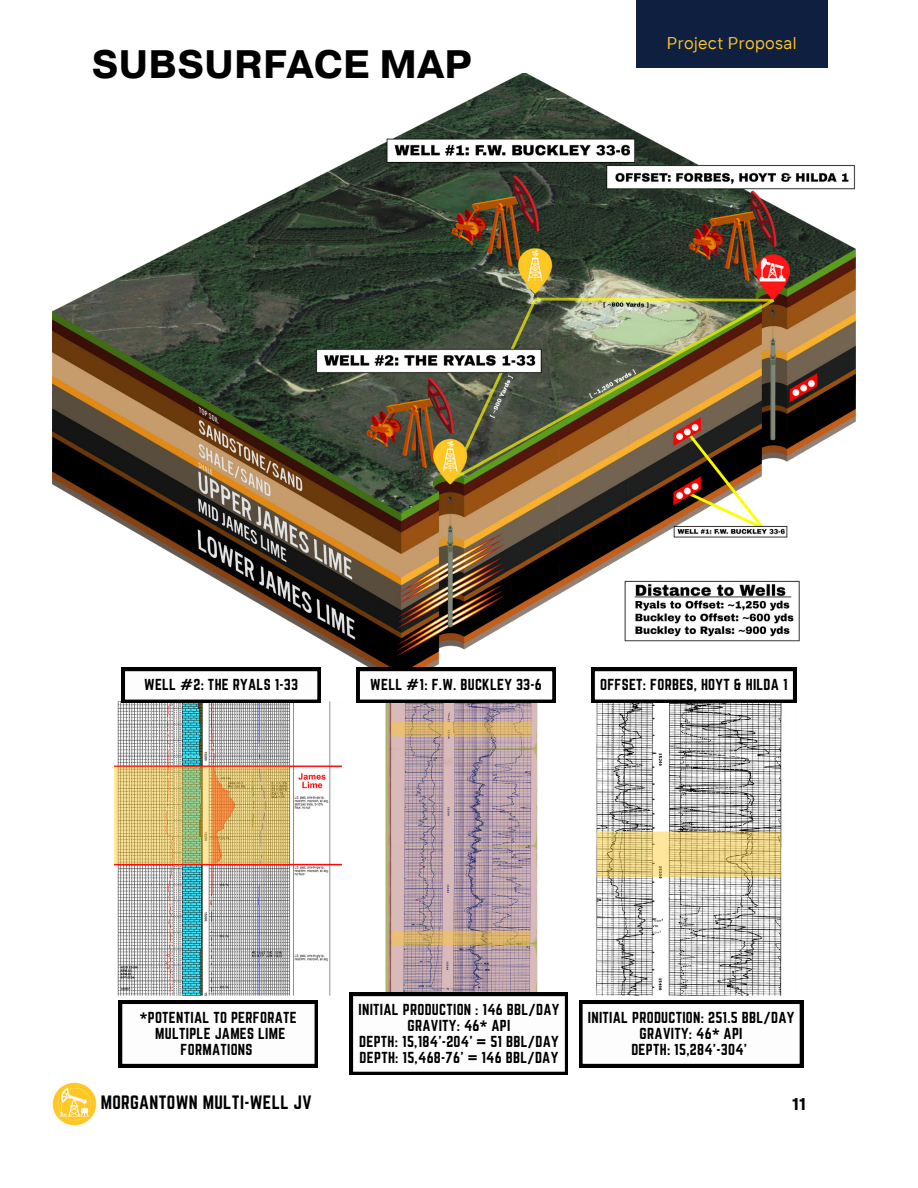
<style>
.page{position:relative;width:918px;height:1188px;background:#fff}
.page>*{position:absolute;margin:0;border:0;box-sizing:border-box;transform-origin:0 0}
.t1{font:700 39.45px "Pragmatica";letter-spacing:.01em;color:#000}
.t2{font:16.95px "Norwester";letter-spacing:.02em;color:#000}
.t3{font:16.95px "TT Interphases";letter-spacing:.02em;color:#ffc824}
.t4{font:700 16.95px "TT Interphases";color:#000}
.t5{font:13.95px/15.8px "Norwester";letter-spacing:.02em;color:#000;text-align:center}
.s1{font-family:"Noto Sans";font-weight:700}
</style>
<div class="page">
<div style="left:636px;top:0;width:191px;height:67px;background:#0e1f40"></div>
<img style="left:52px;top:1082px;width:44px;height:44px">
<img style="left:52px;top:74px;width:804px;height:611px">
<img style="left:115px;top:698px;width:682px;height:300px">
<svg style="left:119px;top:1001px;width:199px;height:66px"></svg>
<svg style="left:122px;top:668px;width:199px;height:35px"></svg>
<svg style="left:357px;top:668px;width:199px;height:35px"></svg>
<svg style="left:591px;top:668px;width:205px;height:35px"></svg>
<svg style="left:350px;top:993px;width:218px;height:82px"></svg>
<svg style="left:579px;top:1001px;width:224px;height:66px"></svg>
<p class="t1" style="left:92px;top:39px;width:381px">SUBSURFACE MAP</p>
<p class="t3" style="left:667px;top:33px;width:131px">Project Proposal</p>
<p class="t5" style="left:144px;top:677px;width:156px">WELL #2: THE RYALS 1-33</p>
<p class="t5" style="left:370px;top:677px;width:173px">WELL #1: F.W. BUCKLEY 33-6</p>
<p class="t5" style="left:600px;top:677px;width:189px">OFFSET: FORBES, HOYT &amp; HILDA 1</p>
<p class="t5" style="left:140px;top:1010px;width:158px"><span class="s1">*</span>POTENTIAL TO PERFORATE</p>
<p class="t5" style="left:155px;top:1025px;width:132px">MULTIPLE JAMES LIME<br>FORMATIONS</p>
<p class="t5" style="left:359px;top:1002px;width:202px">INITIAL PRODUCTION : 146 BBL/DAY</p>
<p class="t5" style="left:408px;top:1018px;width:104px">GRAVITY: 46<span class="s1">*</span> API</p>
<p class="t5" style="left:359px;top:1033px;width:201px">DEPTH: 15,184’-204’ = 51 BBL/DAY</p>
<p class="t5" style="left:360px;top:1049px;width:200px">DEPTH: 15,468-76’ = 146 BBL/DAY</p>
<p class="t5" style="left:588px;top:1010px;width:208px">INITIAL PRODUCTION: 251.5 BBL/DAY</p>
<p class="t5" style="left:640px;top:1025px;width:104px">GRAVITY: 46<span class="s1">*</span> API</p>
<p class="t5" style="left:631px;top:1041px;width:117px">DEPTH: 15,284’-304’</p>
<p class="t2" style="left:101px;top:1092px;width:212px">MORGANTOWN MULTI-WELL JV</p>
<p class="t4" style="left:792px;top:1093px;width:15px">11</p>
</div>
